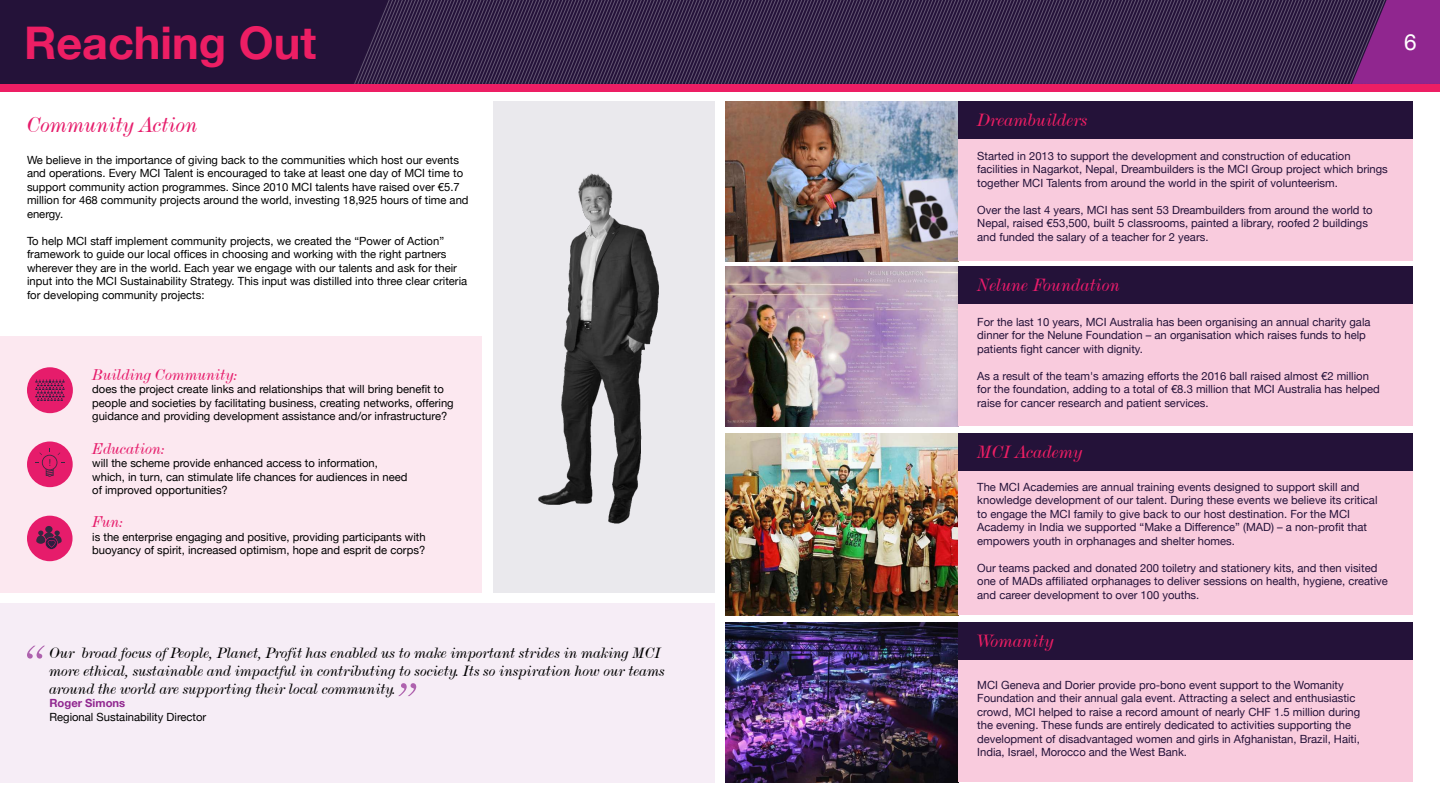
<style>
.page{position:relative;width:1440px;height:810px;background:#fff}
.page>*{position:absolute;margin:0;border:0;box-sizing:border-box;transform-origin:0 0}
.t1{font:700 45px "Helvetica Neue";color:#ed1e64}
.t2{font:22.5px "De Vinne BT Italic Text";color:#e61c6b}
.t3{font:22.5px "Helvetica Neue";color:#fff}
.t4{font:18.75px "De Vinne BT Italic Text";color:#ed1e64}
.t5{font:18.75px "De Vinne BT Italic Text";color:#e61c6b}
.t6{font:16.5px "De Vinne BT Italic Text";color:#e61c6b}
.t7{font:15.75px/18px "De Vinne BT Italic Text";color:#000}
.t8{font:11.25px/13.5px "Helvetica Neue";color:#241239}
.t9{font:11.25px/13.5px "Helvetica Neue";color:#000}
.t10{font:700 11.25px "Helvetica Neue";color:#90268f}
</style>
<div class="page">
<div style="left:0;top:604px;width:714px;height:179px;background:#f6edf6"></div>
<div style="left:0;top:0;width:1440px;height:84px;background:#241239"></div>
<div style="left:0;top:84px;width:1440px;height:8px;background:#ed1e64"></div>
<svg style="left:354px;top:0;width:1086px;height:84px"></svg>
<div style="left:0;top:336px;width:482px;height:256px;background:#fce8f0"></div>
<div style="left:493px;top:101px;width:221px;height:491px;background:#eae9ed"></div>
<img style="left:538px;top:173px;width:121px;height:351px">
<img style="left:725px;top:434px;width:233px;height:181px">
<img style="left:726px;top:101px;width:233px;height:160px">
<img style="left:726px;top:622px;width:233px;height:160px">
<img style="left:726px;top:266px;width:233px;height:160px">
<svg style="left:27px;top:646px;width:18px;height:13px"></svg>
<svg style="left:398px;top:683px;width:18px;height:13px"></svg>
<div style="left:959px;top:101px;width:454px;height:160px;background:#f9cbdd"></div>
<div style="left:959px;top:266px;width:454px;height:160px;background:#f9cbdd"></div>
<div style="left:959px;top:434px;width:454px;height:181px;background:#f9cbdd"></div>
<div style="left:959px;top:622px;width:454px;height:160px;background:#f9cbdd"></div>
<div style="left:959px;top:622px;width:454px;height:38px;background:#241239"></div>
<div style="left:959px;top:434px;width:454px;height:37px;background:#241239"></div>
<div style="left:959px;top:266px;width:454px;height:38px;background:#241239"></div>
<div style="left:959px;top:101px;width:454px;height:38px;background:#241239"></div>
<div style="left:27px;top:441px;width:46px;height:46px;background:#e61c6b;border-radius:50%"></div>
<svg style="left:35px;top:449px;width:29px;height:28px"></svg>
<div style="left:27px;top:367px;width:46px;height:46px;background:#e61c6b;border-radius:50%"></div>
<svg style="left:35px;top:380px;width:30px;height:21px"></svg>
<div style="left:27px;top:516px;width:46px;height:45px;background:#e61c6b;border-radius:50%"></div>
<svg style="left:36px;top:526px;width:26px;height:24px"></svg>
<h1 class="t1" style="left:24px;top:7px;width:294px">Reaching Out</h1>
<h2 class="t2" style="left:27px;top:111px;width:172px">Community Action</h2>
<p class="t9" style="left:27px;top:154px;width:443px">We believe in the importance of giving back to the communities which host our events and operations. Every MCI Talent is encouraged to take at least one day of MCI time to support community action programmes. Since 2010 MCI talents have raised over €5.7 million for 468 community projects around the world, investing 18,925 hours of time and energy.</p>
<p class="t9" style="left:27px;top:235px;width:442px">To help MCI staff implement community projects, we created the “Power of Action“ framework to guide our local offices in choosing and working with the right partners wherever they are in the world. Each year we engage with our talents and ask for their input into the MCI Sustainability Strategy. This input was distilled into three clear criteria for developing community projects:</p>
<h3 class="t6" style="left:92px;top:364px;width:147px">Building Community:</h3>
<p class="t9" style="left:92px;top:383px;width:363px">does the project create links and relationships that will bring benefit to people and societies by facilitating business, creating networks, offering guidance and providing development assistance and/or infrastructure?</p>
<h3 class="t6" style="left:92px;top:438px;width:74px">Education:</h3>
<p class="t9" style="left:92px;top:457px;width:317px">will the scheme provide enhanced access to information, which in, turn, can stimulate life chances for audiences in need of improved opportunities?</p>
<h3 class="t6" style="left:92px;top:512px;width:33px">Fun:</h3>
<p class="t9" style="left:92px;top:531px;width:335px">is the enterprise engaging and positive, providing participants with buoyancy of spirit, increased optimism, hope and esprit de corps?</p>
<h3 class="t7" style="left:50px;top:643px;width:617px">Our<br>more ethical, sustainable and impactful in contributing to society. Its so inspiration how our teams around the world are supporting their local community.</h3>
<p class="t10" style="left:50px;top:694px;width:77px">Roger Simons</p>
<p class="t9" style="left:50px;top:711px;width:158px">Regional Sustainability Director</p>
<h3 class="t7" style="left:82px;top:643px;width:580px">broad focus of People, Planet, Profit has enabled us to make important strides in making MCI</h3>
<h2 class="t3" style="left:1404px;top:26px;width:14px">6</h2>
<h3 class="t4" style="left:977px;top:109px;width:112px">Dreambuilders</h3>
<p class="t8" style="left:977px;top:150px;width:412px">Started in 2013 to support the development and construction of education facilities in Nagarkot, Nepal, Dreambuilders is the MCI Group project which brings together MCI Talents from around the world in the spirit of volunteerism.</p>
<p class="t8" style="left:977px;top:204px;width:397px">Over the last 4 years, MCI has sent 53 Dreambuilders from around the world to<br>Nepal, raised €53,500, built 5 classrooms, painted a library, roofed 2 buildings and funded the salary of a teacher for 2 years.</p>
<h3 class="t5" style="left:977px;top:274px;width:144px">Nelune Foundation</h3>
<p class="t8" style="left:977px;top:316px;width:395px">For the last 10 years, MCI Australia has been organising an annual charity gala dinner for the Nelune Foundation – an organisation which raises funds to help patients fight cancer with dignity.</p>
<p class="t8" style="left:977px;top:370px;width:404px">As a result of the team s' amazing efforts the 2016 ball raised almost €2 million for the foundation, adding to a total of €8.3 million that MCI Australia has helped raise for cancer research and patient services.</p>
<h3 class="t4" style="left:977px;top:440px;width:107px">MCI Academy</h3>
<p class="t8" style="left:977px;top:481px;width:402px">The MCI Academies are annual training events designed to support skill and knowledge development of our talent. During these events we believe its critical to engage the MCI family to give back to our host destination. For the MCI Academy in India we supported “Make a Difference” (MAD) – a non-profit that empowers youth in orphanages and shelter homes.</p>
<p class="t8" style="left:977px;top:562px;width:412px">Our teams packed and donated 200 toiletry and stationery kits, and then visited one of MADs affiliated orphanages to deliver sessions on health, hygiene, creative and career development to over 100 youths.</p>
<h3 class="t4" style="left:977px;top:629px;width:78px">Womanity</h3>
<p class="t8" style="left:977px;top:679px;width:384px">MCI Geneva and Dorier provide pro-bono event support to the Womanity Foundation and their annual gala event. Attracting a select and enthusiastic crowd, MCI helped to raise a record amount of nearly CHF 1.5 million during the evening. These funds are entirely dedicated to activities supporting the development of disadvantaged women and girls in Afghanistan, Brazil, Haiti, India, Israel, Morocco and the West Bank.</p>
</div>
